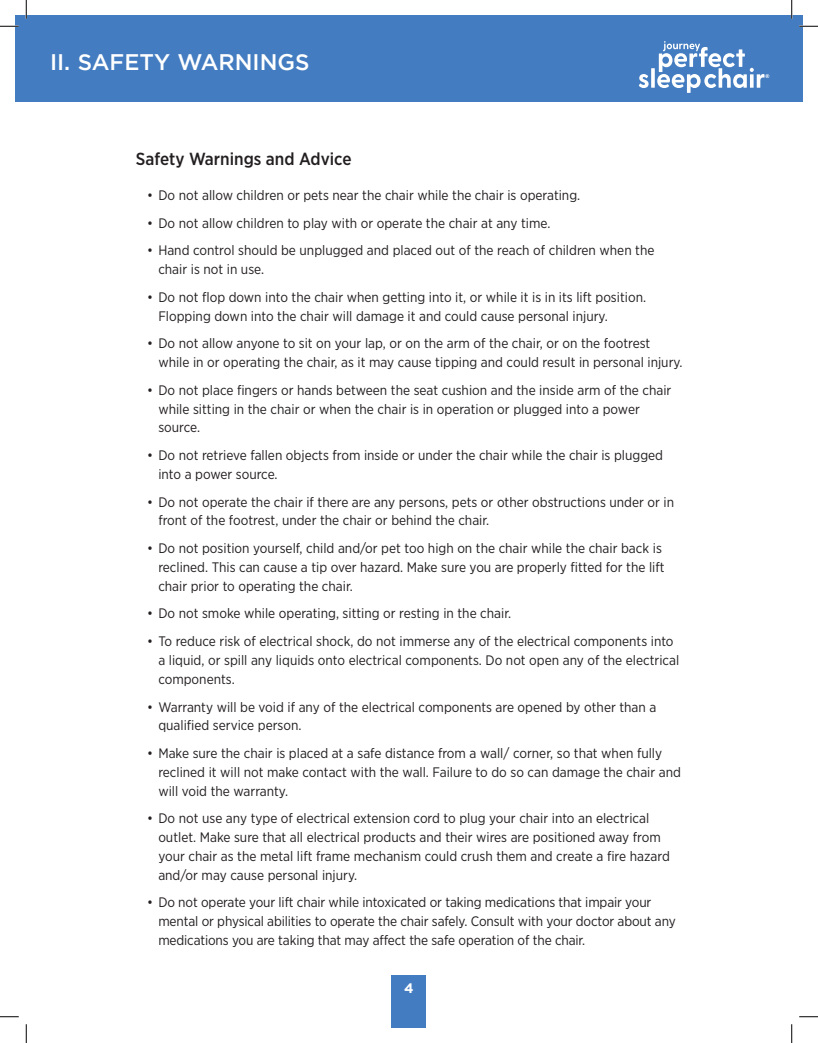
<style>
.page{position:relative;width:818px;height:1043px;background:#fff}
.page>*{position:absolute;margin:0;border:0;box-sizing:border-box;transform-origin:0 0}
.Page_Title{font:500 22.5px "Gotham";color:#fff}
.t1{font:500 17.5px "Gotham Narrow";color:#231f20}
.t2{font:13.75px/18.8px "Gotham Narrow";color:#231f20}
.t3{font:700 13.75px "Gotham";color:#fff}
.t4{font:900 5.25px "Arial";color:#fff;scale:.96 1}
</style>
<div class="page">
<div style="left:391px;top:975px;width:35px;height:53px;background:#437cc0"></div>
<div style="left:15px;top:15px;width:787px;height:87px;background:#437cc0"></div>
<svg style="left:639px;top:74px;width:9px;height:14px"></svg>
<hr style="left:651px;top:68px;width:3px;height:20px;background:#fff">
<svg style="left:657px;top:41px;width:107px;height:52px"></svg>
<svg style="left:0;top:25px;width:19px;height:2px"></svg>
<svg style="left:799px;top:25px;width:19px;height:2px"></svg>
<svg style="left:0;top:1016px;width:19px;height:1px"></svg>
<svg style="left:799px;top:1016px;width:19px;height:1px"></svg>
<svg style="left:25px;top:0;width:2px;height:19px"></svg>
<svg style="left:25px;top:1024px;width:2px;height:18px"></svg>
<svg style="left:791px;top:0;width:1px;height:19px"></svg>
<svg style="left:791px;top:1024px;width:1px;height:18px"></svg>
<p class="Page_Title" style="left:50px;top:49px;width:261px">II. SAFETY WARNINGS</p>
<p class="t1" style="left:136px;top:147px;width:217px">Safety Warnings and Advice</p>
<p class="t2" style="left:147px;top:185px;width:434px">• Do not allow children or pets near the chair while the chair is operating.</p>
<p class="t2" style="left:147px;top:213px;width:405px">• Do not allow children to play with or operate the chair at any time.</p>
<p class="t2" style="left:158px;top:241px;width:497px;text-indent:-11px">• Hand control should be unplugged and placed out of the reach of children when the chair is not in use.</p>
<p class="t2" style="left:158px;top:287px;width:489px;text-indent:-11px">• Do not flop down into the chair when getting into it, or while it is in its lift position.<br>Flopping down into the chair will damage it and could cause personal injury.</p>
<p class="t2" style="left:158px;top:334px;width:525px;text-indent:-11px">• Do not allow anyone to sit on your lap, or on the arm of the chair, or on the footrest while in or operating the chair, as it may cause tipping and could result in personal injury.</p>
<p class="t2" style="left:158px;top:380px;width:514px;text-indent:-11px">• Do not place fingers or hands between the seat cushion and the inside arm of the chair while sitting in the chair or when the chair is in operation or plugged into a power source.</p>
<p class="t2" style="left:158px;top:445px;width:506px;text-indent:-11px">• Do not retrieve fallen objects from inside or under the chair while the chair is plugged into a power source.</p>
<p class="t2" style="left:158px;top:492px;width:517px;text-indent:-11px">• Do not operate the chair if there are any persons, pets or other obstructions under or in front of the footrest, under the chair or behind the chair.</p>
<p class="t2" style="left:158px;top:538px;width:507px;text-indent:-11px">• Do not position yourself, child and/or pet too high on the chair while the chair back is reclined. This can cause a tip over hazard. Make sure you are properly fitted for the lift chair prior to operating the chair.</p>
<p class="t2" style="left:147px;top:604px;width:365px">• Do not smoke while operating, sitting or resting in the chair.</p>
<p class="t2" style="left:158px;top:631px;width:522px;text-indent:-11px">• To reduce risk of electrical shock, do not immerse any of the electrical components into a liquid, or spill any liquids onto electrical components. Do not open any of the electrical components.</p>
<p class="t2" style="left:158px;top:697px;width:499px;text-indent:-11px">• Warranty will be void if any of the electrical components are opened by other than a qualified service person.</p>
<p class="t2" style="left:158px;top:743px;width:524px;text-indent:-11px">• Make sure the chair is placed at a safe distance from a wall/ corner, so that when fully reclined it will not make contact with the wall. Failure to do so can damage the chair and will void the warranty.</p>
<p class="t2" style="left:158px;top:808px;width:513px;text-indent:-11px">• Do not use any type of electrical extension cord to plug your chair into an electrical outlet. Make sure that all electrical products and their wires are positioned away from your chair as the metal lift frame mechanism could crush them and create a fire hazard and/or may cause personal injury.</p>
<p class="t2" style="left:158px;top:892px;width:519px;text-indent:-11px">• Do not operate your lift chair while intoxicated or taking medications that impair your mental or physical abilities to operate the chair safely. Consult with your doctor about any medications you are taking that may affect the safe operation of the chair.</p>
<p class="t3" style="left:404px;top:980px;width:11px">4</p>
<p class="t4" style="left:765px;top:72px;width:6px">®</p>
</div>
